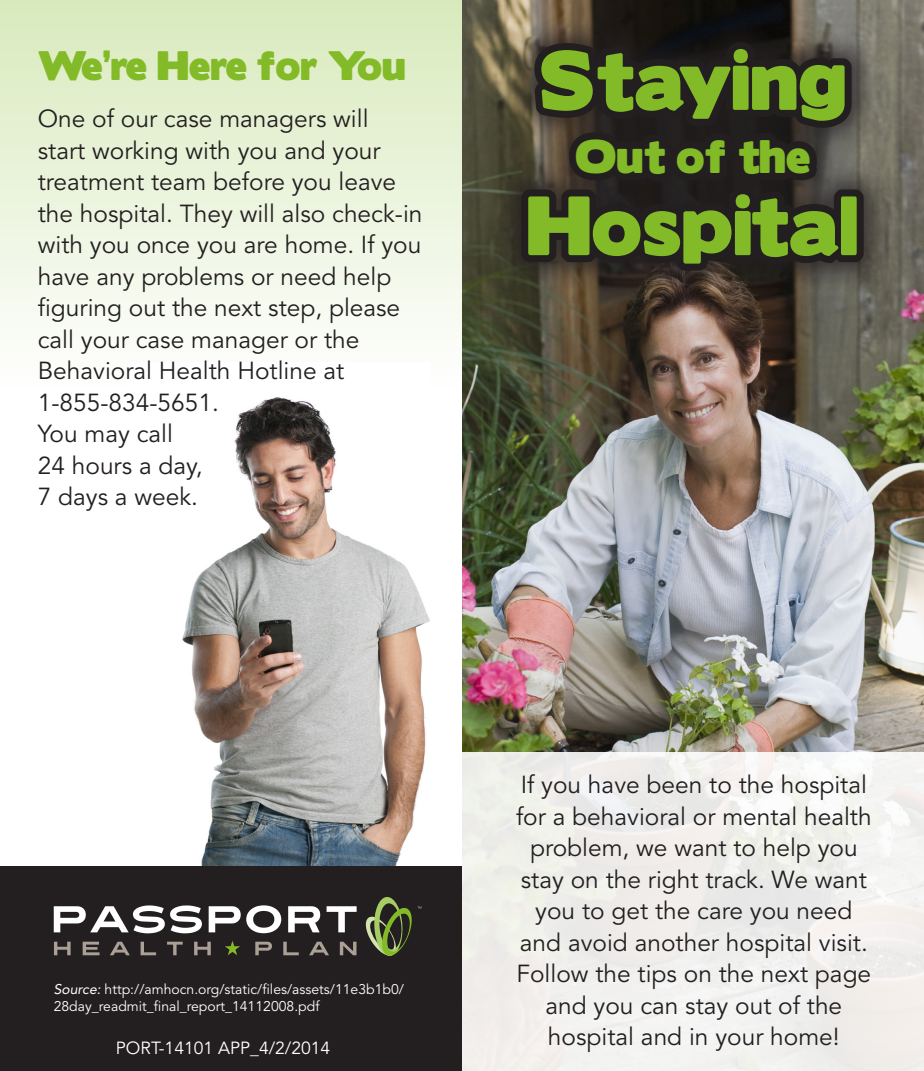
<style>
.page{position:relative;width:924px;height:1071px;background:#fff}
.page>*{position:absolute;margin:0;border:0;box-sizing:border-box;transform-origin:0 0}
.t1{font:74.9px "Boris Black Bloxx";color:#82bb27}
.t2{font:42px "Boris Black Bloxx";color:#82bb27}
.t3{font:36.75px "Boris Black Bloxx";color:#82bb27}
.t4{font:24.5px/31.5px "Avenir";color:#231f20;text-align:center}
.t5{font:17.5px "Avenir";color:#fff}
.t6{font:14px/16.8px "Avenir";color:#fff}
.s1{font-style:italic}
</style>
<div class="page">
<div style="left:0;top:0;width:462px;height:389px;background:linear-gradient(to bottom,#d8eabc,#fefefe)"></div>
<img style="left:128px;top:362px;width:301px;height:504px">
<img style="left:462px;top:0;width:462px;height:752px">
<div style="left:492px;top:13px;width:401px;height:288px;background:#231f20;opacity:.75"></div>
<img style="left:509px;top:0;width:367px;height:518px">
<div style="left:462px;top:752px;width:462px;height:319px;background:#f1efec"></div>
<div style="left:0;top:866px;width:462px;height:205px;background:#231f20"></div>
<svg style="left:54px;top:905px;width:148px;height:28px"></svg>
<svg style="left:209px;top:905px;width:72px;height:28px"></svg>
<svg style="left:288px;top:906px;width:32px;height:26px"></svg>
<svg style="left:327px;top:906px;width:30px;height:26px"></svg>
<svg style="left:54px;top:942px;width:17px;height:13px"></svg>
<svg style="left:83px;top:942px;width:17px;height:13px"></svg>
<svg style="left:110px;top:942px;width:20px;height:13px"></svg>
<svg style="left:141px;top:942px;width:15px;height:13px"></svg>
<svg style="left:167px;top:942px;width:16px;height:13px"></svg>
<svg style="left:194px;top:942px;width:17px;height:13px"></svg>
<svg style="left:255px;top:942px;width:17px;height:13px"></svg>
<svg style="left:283px;top:942px;width:16px;height:13px"></svg>
<svg style="left:309px;top:942px;width:20px;height:13px"></svg>
<svg style="left:340px;top:942px;width:16px;height:13px"></svg>
<svg style="left:225px;top:941px;width:15px;height:14px"></svg>
<svg style="left:365px;top:897px;width:56px;height:59px"></svg>
<p class="t3" style="left:38px;top:38px;width:369px">We’re Here for You</p>
<p class="t4" style="left:38px;top:104px;width:386px;text-align:left">One of our case managers will<br>start working with you and your treatment team before you leave the hospital. They will also check-in with you once you are home. If you have any problems or need help figuring out the next step, please call your case manager or the<br>Behavioral Health Hotline at<br>1-855-834-5651.<br>You may call<br>24 hours a day,<br>7 days a week.</p>
<p class="t1" style="left:540px;top:24px;width:308px">Staying</p>
<p class="t2" style="left:575px;top:125px;width:237px">Out of the</p>
<p class="t1" style="left:527px;top:169px;width:334px">Hospital</p>
<p class="t6" style="left:54px;top:981px;width:352px"><span class="s1">Source:</span> http://amhocn.org/static/files/assets/11e3b1b0/<br>28day_readmit_final_report_14112008.pdf</p>
<p class="t5" style="left:116px;top:1037px;width:216px">PORT-14101 APP_4/2/2014</p>
<p class="t4" style="left:516px;top:770px;width:357px">If you have been to the hospital for a behavioral or mental health problem, we want to help you stay on the right track. We want you to get the care you need and avoid another hospital visit.<br>Follow the tips on the next page and you can stay out of the hospital and in your home!</p>
</div>
